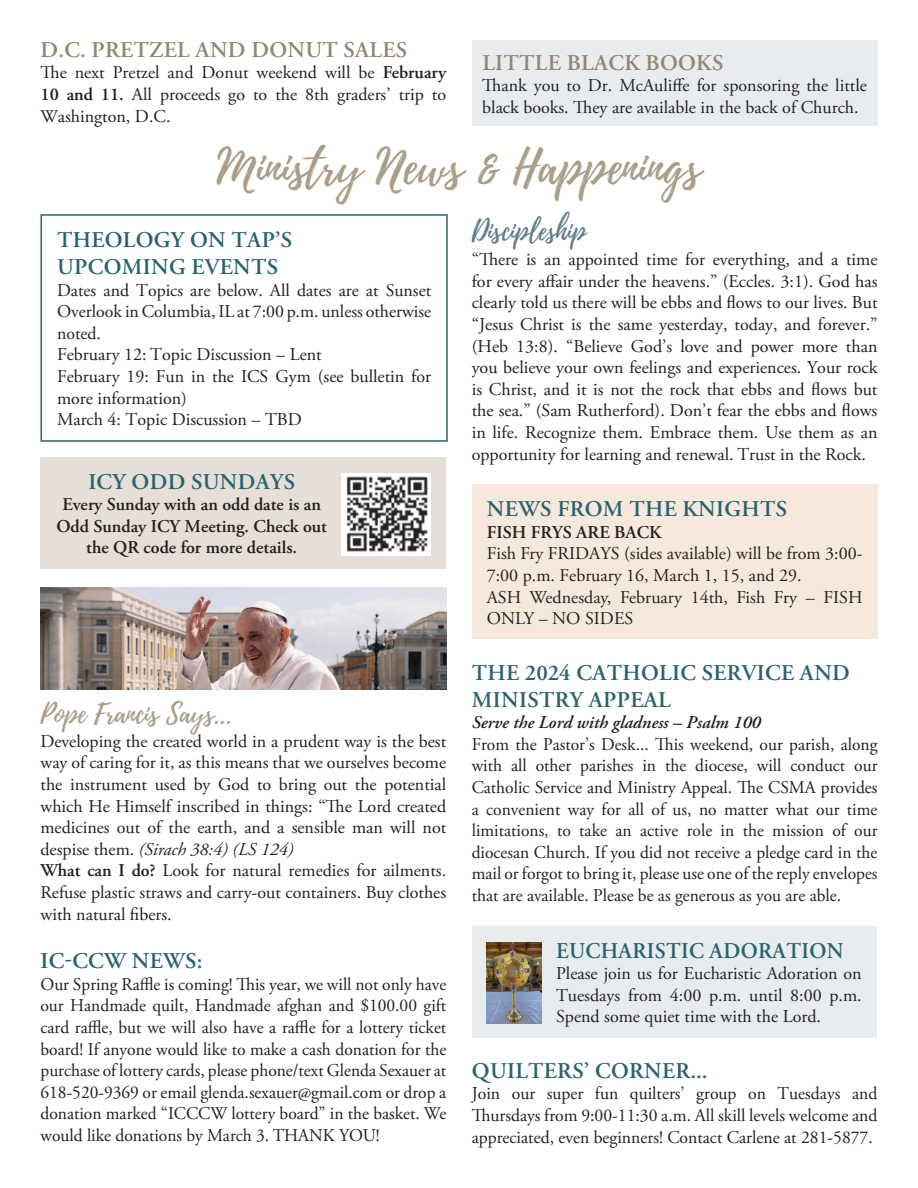
<style>
.page{position:relative;width:918px;height:1188px;background:#fff}
.page>*{position:absolute;margin:0;border:0;box-sizing:border-box;transform-origin:0 0}
.t1{font:48px "Playlist Script";color:#aa9e89}
.t2{font:27px "Playlist Script";color:#aa9e89}
.t3{font:27px "Playlist Script";color:#5f7d8a}
.t4{font:600 22.5px/27px "Adobe Garamond Pro";letter-spacing:.015em;color:#296371}
.t5{font:600 22.5px "Adobe Garamond Pro";letter-spacing:.015em;color:#95876d}
.t6{font:600 22.5px "Adobe Garamond Pro";letter-spacing:.015em;color:#296371;scale:.96 1}
.t7{font:18px/21.6px "Adobe Garamond Pro";color:#231f20;text-align:justify}
.t8{font:600 18px/21.6px "Adobe Garamond Pro";color:#231f20;text-align:center}
.t9{font:italic 600 18px "Adobe Garamond Pro";color:#231f20}
.s1{font-weight:600}
.s2{font-style:italic}
</style>
<div class="page">
<div style="left:40px;top:214px;width:408px;height:228px;border:2px solid #296371"></div>
<div style="left:40px;top:457px;width:406px;height:111px;background:#e5dfd7"></div>
<img style="left:341px;top:473px;width:90px;height:82px">
<img style="left:40px;top:587px;width:406px;height:103px">
<div style="left:472px;top:485px;width:406px;height:154px;background:#f6e9db"></div>
<div style="left:472px;top:926px;width:405px;height:111px;background:#e8ecee"></div>
<img style="left:486px;top:943px;width:55px;height:80px">
<div style="left:472px;top:40px;width:406px;height:86px;background:#e8ecee"></div>
<p class="t5" style="left:41px;top:37px;width:368px">D.C. PRETZEL AND DONUT SALES</p>
<p class="t7" style="left:40px;top:63px;width:407px">The next Pretzel and Donut weekend will be <span class="s1">February 10 and 11.</span> All proceeds go to the 8th graders’ trip to Washington, D.C.</p>
<p class="t5" style="left:482px;top:50px;width:242px">LITTLE BLACK BOOKS</p>
<p class="t7" style="left:482px;top:76px;width:386px">Thank you to Dr. McAuliffe for sponsoring the little black books. They are available in the back of Church.</p>
<p class="t1" style="left:217px;top:133px;width:486px">Ministry News &amp; Happenings</p>
<p class="t4" style="left:57px;top:227px;width:236px">THEOLOGY ON TAP’S</p>
<p class="t4" style="left:57px;top:254px;width:222px">UPCOMING EVENTS</p>
<p class="t7" style="left:57px;top:280px;width:376px">Dates and Topics are below. All dates are at Sunset Overlook in Columbia, IL at 7:00 p.m. unless otherwise noted.</p>
<p class="t7" style="left:57px;top:345px;width:266px">February 12: Topic Discussion – Lent</p>
<p class="t7" style="left:57px;top:366px;width:376px">February 19: Fun in the ICS Gym (see bulletin for more information)</p>
<p class="t7" style="left:57px;top:409px;width:246px">March 4: Topic Discussion – TBD</p>
<p class="t4" style="left:88px;top:468px;width:208px">ICY ODD SUNDAYS</p>
<p class="t8" style="left:56px;top:494px;width:272px">Every Sunday with an odd date is an<br>Odd Sunday ICY Meeting. Check out the QR code for more details.</p>
<p class="t2" style="left:40px;top:695px;width:193px">Pope Francis Says...</p>
<p class="t7" style="left:40px;top:731px;width:407px">Developing the created world in a prudent way is the best way of caring for it, as this means that we ourselves become the instrument used by God to bring out the potential which He Himself inscribed in things: “The Lord created medicines out of the earth, and a sensible man will not despise them. <span class="s2">(Sirach 38:4) (LS 124)</span></p>
<p class="t7" style="left:40px;top:861px;width:407px"><span class="s1">What can I do?</span> Look for natural remedies for ailments.<br>Refuse plastic straws and carry-out containers. Buy clothes with natural fibers.</p>
<p class="t4" style="left:41px;top:948px;width:163px">IC-CCW NEWS:</p>
<p class="t7" style="left:40px;top:974px;width:407px">Our Spring Raffle is coming! This year, we will not only have our Handmade quilt, Handmade afghan and $100.00 gift card raffle, but we will also have a raffle for a lottery ticket board! If anyone would like to make a cash donation for the purchase of lottery cards, please phone/text Glenda Sexauer at 618-520-9369 or email glenda.sexauer@gmail.com or drop a donation marked “ICCCW lottery board” in the basket. We would like donations by March 3. THANK YOU!</p>
<p class="t3" style="left:472px;top:212px;width:116px">Discipleship</p>
<p class="t7" style="left:472px;top:249px;width:407px">“There is an appointed time for everything, and a time for every affair under the heavens.” (Eccles. 3:1). God has clearly told us there will be ebbs and flows to our lives. But “Jesus Christ is the same yesterday, today, and forever.” (Heb 13:8). “Believe God’s love and power more than you believe your own feelings and experiences. Your rock is Christ, and it is not the rock that ebbs and flows but the sea.” (Sam Rutherford). Don’t fear the ebbs and flows in life. Recognize them. Embrace them. Use them as an opportunity for learning and renewal. Trust in the Rock.</p>
<p class="t4" style="left:487px;top:496px;width:302px">NEWS FROM THE KNIGHTS</p>
<p class="t8" style="left:487px;top:521px;width:176px">FISH FRYS ARE BACK</p>
<p class="t7" style="left:487px;top:543px;width:377px">Fish Fry FRIDAYS (sides available) will be from 3:00-<br>7:00 p.m. February 16, March 1, 15, and 29.</p>
<p class="t7" style="left:487px;top:587px;width:377px">ASH Wednesday, February 14th, Fish Fry – FISH<br>ONLY – NO SIDES</p>
<p class="t4" style="left:472px;top:659px;width:379px">THE 2024 CATHOLIC SERVICE AND<br>MINISTRY APPEAL</p>
<p class="t9" style="left:472px;top:712px;width:291px">Serve the Lord with gladness – Psalm 100</p>
<p class="t7" style="left:472px;top:734px;width:407px">From the Pastor’s Desk... This weekend, our parish, along with all other parishes in the diocese, will conduct our Catholic Service and Ministry Appeal. The CSMA provides a convenient way for all of us, no matter what our time limitations, to take an active role in the mission of our diocesan Church. If you did not receive a pledge card in the mail or forgot to bring it, please use one of the reply envelopes that are available. Please be as generous as you are able.</p>
<p class="t6" style="left:556px;top:937px;width:301px">EUCHARISTIC ADORATION</p>
<p class="t7" style="left:556px;top:963px;width:307px">Please join us for Eucharistic Adoration on Tuesdays from 4:00 p.m. until 8:00 p.m.<br>Spend some quiet time with the Lord.</p>
<p class="t4" style="left:472px;top:1057px;width:237px">QUILTERS’ CORNER...</p>
<p class="t7" style="left:472px;top:1084px;width:407px">Join our super fun quilters’ group on Tuesdays and Thursdays from 9:00-11:30 a.m. All skill levels welcome and appreciated, even beginners! Contact Carlene at 281-5877.</p>
</div>
